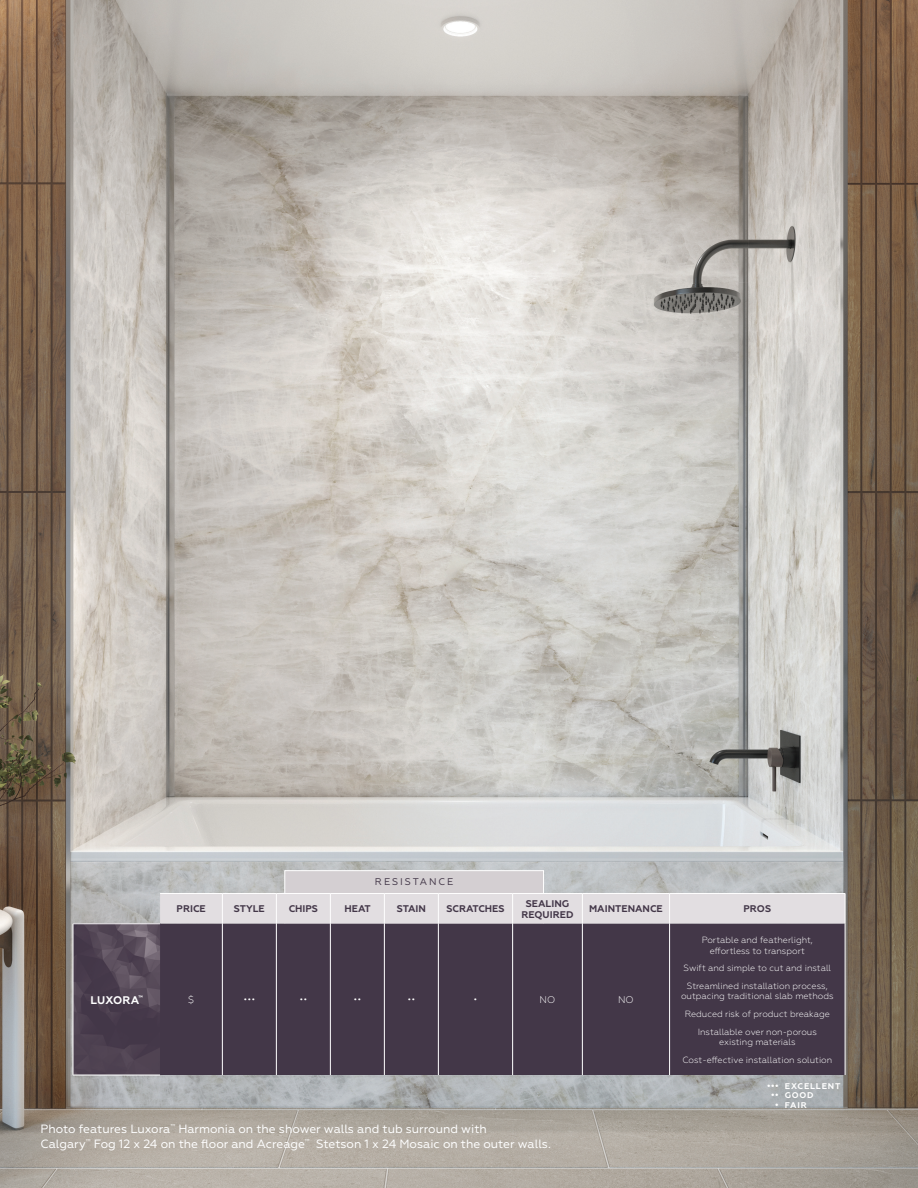
<style>
.page{position:relative;width:918px;height:1188px;background:#fff}
.page>*{position:absolute;margin:0;border:0;box-sizing:border-box;transform-origin:0 0}
.t1{font:12px/14.4px "Geometria";color:#fff}
.t2{font:700 11.1px "Geometria";letter-spacing:.01em;color:#fff}
.t3{font:700 9.75px/11.7px "Geometria";color:#433748;text-align:center}
.t4{font:300 9.75px "Geometria";color:#fff}
.t5{font:9.75px "Geometria";letter-spacing:.2em;color:#433748}
.t6{font:300 9px/10.8px "Geometria";color:#fff;text-align:center}
.t7{font:700 8.25px "Geometria";letter-spacing:.095em;color:#fff}
</style>
<div class="page">
<img style="left:0;top:0;width:918px;height:1188px">
<img style="left:74px;top:924px;width:86px;height:151px">
<div style="left:285px;top:870px;width:259px;height:66px;background:#d4cfd2;border:1px solid #fff"></div>
<div style="left:160px;top:894px;width:685px;height:30px;background:#e2dee1"></div>
<div style="left:160px;top:924px;width:685px;height:151px;background:#433748"></div>
<hr style="left:160px;top:893px;width:62px;height:1px;background:#fff">
<hr style="left:222px;top:893px;width:54px;height:1px;background:#fff">
<hr style="left:222px;top:894px;width:1px;height:30px;background:#fff">
<hr style="left:276px;top:893px;width:54px;height:1px;background:#fff">
<hr style="left:276px;top:894px;width:1px;height:30px;background:#fff">
<hr style="left:330px;top:893px;width:54px;height:1px;background:#fff">
<hr style="left:330px;top:894px;width:1px;height:30px;background:#fff">
<hr style="left:384px;top:893px;width:54px;height:1px;background:#fff">
<hr style="left:384px;top:894px;width:1px;height:30px;background:#fff">
<hr style="left:438px;top:893px;width:75px;height:1px;background:#fff">
<hr style="left:438px;top:894px;width:1px;height:30px;background:#fff">
<hr style="left:513px;top:893px;width:69px;height:1px;background:#fff">
<hr style="left:512px;top:894px;width:1px;height:30px;background:#fff">
<hr style="left:582px;top:893px;width:88px;height:1px;background:#fff">
<hr style="left:582px;top:894px;width:1px;height:30px;background:#fff">
<hr style="left:670px;top:893px;width:175px;height:1px;background:#fff">
<hr style="left:669px;top:894px;width:1px;height:30px;background:#fff">
<hr style="left:845px;top:894px;width:1px;height:30px;background:#fff">
<hr style="left:222px;top:924px;width:1px;height:151px;background:#fff">
<hr style="left:276px;top:924px;width:1px;height:151px;background:#fff">
<hr style="left:330px;top:924px;width:1px;height:151px;background:#fff">
<hr style="left:384px;top:924px;width:1px;height:151px;background:#fff">
<hr style="left:438px;top:924px;width:1px;height:151px;background:#fff">
<hr style="left:512px;top:924px;width:1px;height:151px;background:#fff">
<hr style="left:582px;top:924px;width:1px;height:151px;background:#fff">
<hr style="left:669px;top:924px;width:1px;height:151px;background:#fff">
<hr style="left:845px;top:924px;width:1px;height:151px;background:#fff">
<hr style="left:73px;top:924px;width:1px;height:151px;background:#fff">
<hr style="left:73px;top:923px;width:87px;height:1px;background:#fff">
<hr style="left:73px;top:1075px;width:87px;height:1px;background:#fff">
<p class="t5" style="left:375px;top:876px;width:80px">RESISTANCE</p>
<p class="t3" style="left:177px;top:903px;width:31px">PRICE</p>
<p class="t3" style="left:234px;top:903px;width:32px">STYLE</p>
<p class="t3" style="left:289px;top:903px;width:31px">CHIPS</p>
<p class="t3" style="left:344px;top:903px;width:28px">HEAT</p>
<p class="t3" style="left:397px;top:903px;width:31px">STAIN</p>
<p class="t3" style="left:446px;top:903px;width:60px">SCRATCHES</p>
<p class="t3" style="left:521px;top:897px;width:54px">SEALING<br>REQUIRED</p>
<p class="t3" style="left:589px;top:903px;width:75px">MAINTENANCE</p>
<p class="t3" style="left:743px;top:903px;width:29px">PROS</p>
<p class="t2" style="left:90px;top:993px;width:54px">LUXORA<sup>™</sup></p>
<p class="t4" style="left:188px;top:994px;width:8px">$</p>
<p class="t4" style="left:243px;top:994px;width:13px">•••</p>
<p class="t4" style="left:299px;top:994px;width:9px">••</p>
<p class="t4" style="left:353px;top:994px;width:9px">••</p>
<p class="t4" style="left:407px;top:994px;width:9px">••</p>
<p class="t4" style="left:474px;top:994px;width:5px">•</p>
<p class="t4" style="left:540px;top:994px;width:17px">NO</p>
<p class="t4" style="left:618px;top:994px;width:17px">NO</p>
<p class="t1" style="left:40px;top:1122px;width:512px">Photo features Luxora<sup>™</sup> Harmonia on the shower walls and tub surround with<br>Calgary<sup>™</sup> Fog 12 x 24 on the floor and Acreage<sup>™</sup> Stetson 1 x 24 Mosaic on the outer walls.</p>
<p class="t6" style="left:702px;top:934px;width:113px">Portable and featherlight, effortless to transport</p>
<p class="t6" style="left:684px;top:963px;width:149px">Swift and simple to cut and install</p>
<p class="t6" style="left:681px;top:980px;width:154px">Streamlined installation process, outpacing traditional slab methods</p>
<p class="t6" style="left:685px;top:1008px;width:147px">Reduced risk of product breakage</p>
<p class="t6" style="left:698px;top:1026px;width:121px">Installable over non-porous existing materials</p>
<p class="t6" style="left:682px;top:1054px;width:151px">Cost-effective installation solution</p>
<p class="t7" style="left:785px;top:1081px;width:57px">EXCELLENT</p>
<p class="t7" style="left:785px;top:1091px;width:30px">GOOD</p>
<p class="t7" style="left:785px;top:1100px;width:24px">FAIR</p>
<p class="t7" style="left:767px;top:1081px;width:13px">•••</p>
<p class="t7" style="left:771px;top:1091px;width:9px">••</p>
<p class="t7" style="left:775px;top:1100px;width:5px">•</p>
</div>
